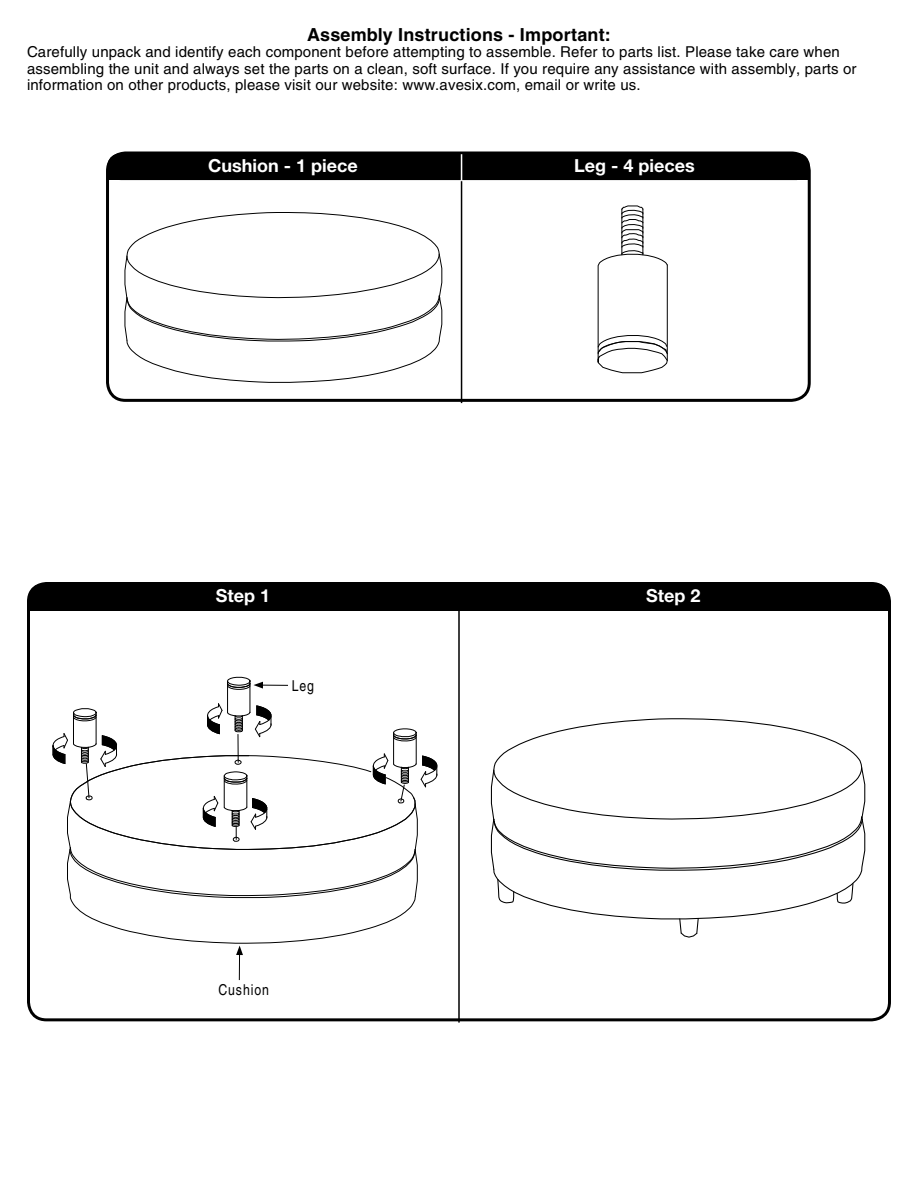
<style>
.page{position:relative;width:918px;height:1188px;background:#fff}
.page>*{position:absolute;margin:0;border:0;box-sizing:border-box;transform-origin:0 0}
.t1{font:700 18px "Helvetica Neue";color:#fff}
.t2{font:700 18px "Helvetica";letter-spacing:.01em;color:#000}
.t3{font:15px/16.5px "Helvetica";letter-spacing:.01em;color:#000}
.t4{font:condensed 15px "Helvetica";letter-spacing:.06em;color:#000}
</style>
<div class="page">
<hr style="left:461px;top:181px;width:1px;height:222px;background:#000">
<div style="left:106px;top:152px;width:705px;height:250px;border:3px solid #000;border-radius:18px"></div>
<div style="left:107px;top:153px;width:703px;height:27px;background:#000;border-radius:14px"></div>
<div style="left:107px;top:167px;width:703px;height:13px;background:#000"></div>
<svg style="left:461px;top:154px;width:1px;height:26px"></svg>
<svg style="left:124px;top:212px;width:318px;height:171px"></svg>
<svg style="left:598px;top:205px;width:70px;height:168px"></svg>
<hr style="left:667px;top:265px;width:1px;height:89px;background:#000">
<div style="left:27px;top:582px;width:864px;height:439px;border:3px solid #000;border-radius:18px"></div>
<div style="left:29px;top:584px;width:860px;height:27px;background:#000;border-radius:14px"></div>
<div style="left:29px;top:597px;width:860px;height:14px;background:#000"></div>
<hr style="left:458px;top:592px;width:2px;height:431px;background:#000">
<svg style="left:491px;top:718px;width:374px;height:220px"></svg>
<svg style="left:52px;top:676px;width:386px;height:304px"></svg>
<div style="left:292px;top:679px;width:90px;height:16px;background:#fff"></div>
<p class="t2" style="left:307px;top:24px;width:305px">Assembly Instructions - Important:</p>
<p class="t3" style="left:27px;top:44px;width:831px">Carefully unpack and identify each component before attempting to assemble. Refer to parts list. Please take care when assembling the unit and always set the parts on a clean, soft surface. If you require any assistance with assembly, parts or information on other products, please visit our website: www.avesix.com, email or write us.</p>
<p class="t1" style="left:208px;top:154px;width:151px">Cushion - 1 piece</p>
<p class="t1" style="left:574px;top:154px;width:122px">Leg - 4 pieces</p>
<p class="t1" style="left:216px;top:584px;width:56px">Step 1</p>
<p class="t1" style="left:646px;top:584px;width:56px">Step 2</p>
<p class="t4" style="left:292px;top:677px;width:24px">Leg</p>
<p class="t4" style="left:218px;top:981px;width:52px">Cushion</p>
</div>
